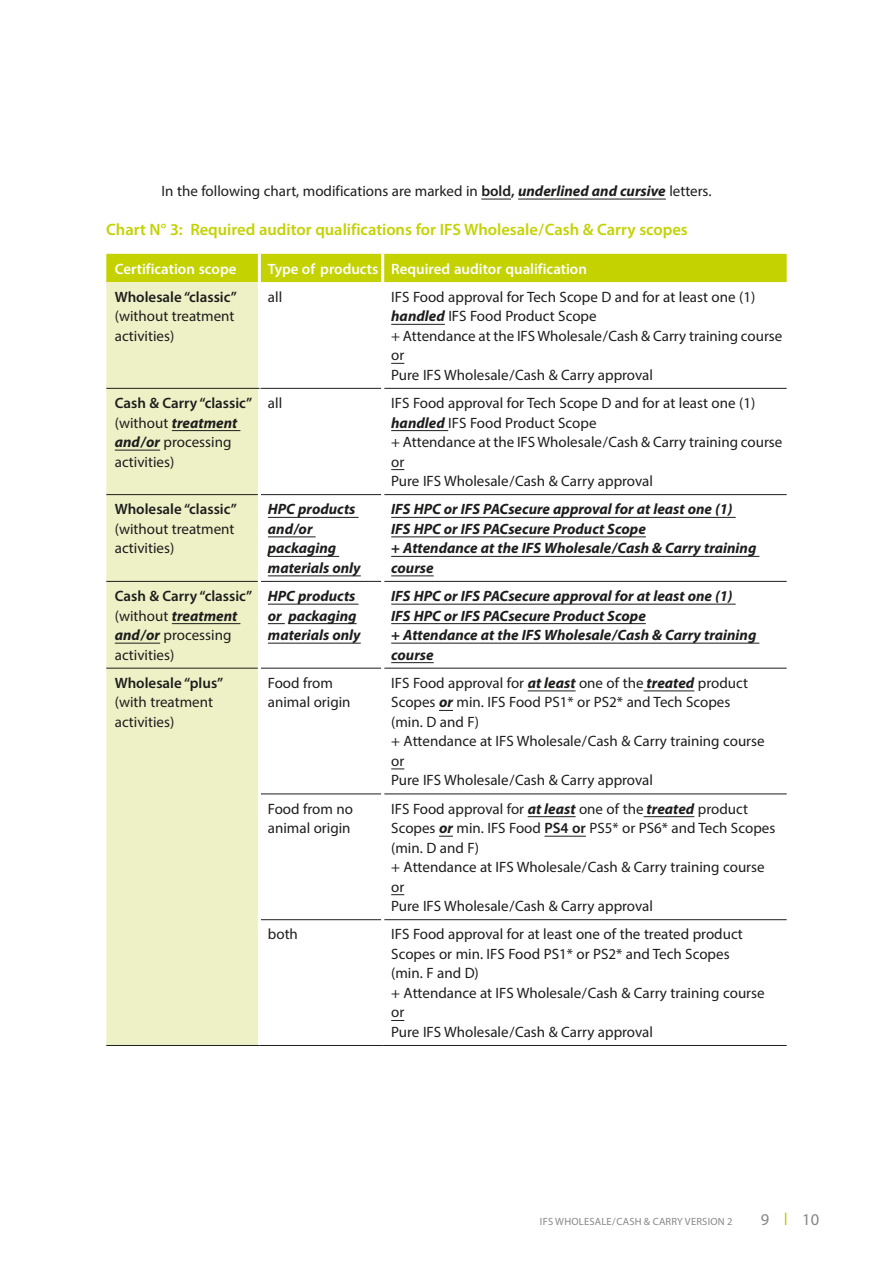
<style>
.page{position:relative;width:893px;height:1263px;background:#fff}
.page>*{position:absolute;margin:0;border:0;box-sizing:border-box;transform-origin:0 0}
.t1{font:600 16.5px "Myriad Pro";color:#c3d200}
.t2{font:16.5px "Myriad Pro";color:#878787}
.t3{font:15px/19.5px "Myriad Pro";color:#1d1d1c}
.t4{font:italic 700 15px/19.5px "Myriad Pro";color:#1d1d1c}
.t5{font:600 15px "Myriad Pro";color:#fff}
.t6{font:600 15px "Myriad Pro";color:#1d1d1c}
.t7{font:10.5px "Myriad Pro";letter-spacing:.02em;color:#878787}
.s1{font-weight:600}
.s2{font-weight:700;font-style:italic}
</style>
<div class="page">
<svg style="left:785px;top:1213px;width:1px;height:12px"></svg>
<hr style="left:481px;top:199px;width:30px;height:1px;background:#1d1d1c">
<hr style="left:518px;top:199px;width:148px;height:1px;background:#1d1d1c">
<div style="left:106px;top:254px;width:681px;height:28px;background:#c3d200"></div>
<div style="left:106px;top:282px;width:152px;height:763px;background:#eef1c6"></div>
<hr style="left:259px;top:388px;width:122px;height:1px;background:#1d1d1c">
<hr style="left:384px;top:388px;width:403px;height:1px;background:#1d1d1c">
<hr style="left:106px;top:494px;width:152px;height:1px;background:#1d1d1c">
<hr style="left:261px;top:494px;width:120px;height:1px;background:#1d1d1c">
<hr style="left:384px;top:494px;width:403px;height:1px;background:#1d1d1c">
<hr style="left:106px;top:581px;width:152px;height:1px;background:#1d1d1c">
<hr style="left:261px;top:581px;width:120px;height:1px;background:#1d1d1c">
<hr style="left:384px;top:581px;width:403px;height:1px;background:#1d1d1c">
<hr style="left:261px;top:668px;width:120px;height:1px;background:#1d1d1c">
<hr style="left:384px;top:668px;width:403px;height:1px;background:#1d1d1c">
<hr style="left:261px;top:794px;width:120px;height:1px;background:#1d1d1c">
<hr style="left:384px;top:794px;width:403px;height:1px;background:#1d1d1c">
<hr style="left:261px;top:919px;width:120px;height:1px;background:#1d1d1c">
<hr style="left:384px;top:919px;width:403px;height:1px;background:#1d1d1c">
<hr style="left:258px;top:254px;width:3px;height:28px;background:#fff">
<hr style="left:381px;top:254px;width:3px;height:28px;background:#fff">
<hr style="left:106px;top:668px;width:152px;height:1px;background:#1d1d1c">
<hr style="left:258px;top:388px;width:3px;height:107px;background:#fff">
<hr style="left:259px;top:1045px;width:124px;height:1px;background:#1d1d1c">
<hr style="left:383px;top:1045px;width:404px;height:1px;background:#1d1d1c">
<hr style="left:106px;top:1045px;width:153px;height:1px;background:#1d1d1c">
<hr style="left:106px;top:388px;width:153px;height:1px;background:#1d1d1c">
<hr style="left:391px;top:324px;width:54px;height:1px;background:#1d1d1c">
<svg style="left:391px;top:363px;width:13px;height:1px"></svg>
<hr style="left:172px;top:430px;width:68px;height:1px;background:#1d1d1c">
<hr style="left:115px;top:450px;width:45px;height:1px;background:#1d1d1c">
<hr style="left:391px;top:430px;width:57px;height:1px;background:#1d1d1c">
<svg style="left:391px;top:469px;width:13px;height:1px"></svg>
<hr style="left:268px;top:517px;width:90px;height:1px;background:#1d1d1c">
<hr style="left:268px;top:536px;width:48px;height:1px;background:#1d1d1c">
<hr style="left:268px;top:556px;width:71px;height:1px;background:#1d1d1c">
<hr style="left:268px;top:575px;width:93px;height:1px;background:#1d1d1c">
<hr style="left:391px;top:517px;width:345px;height:1px;background:#1d1d1c">
<hr style="left:391px;top:536px;width:255px;height:1px;background:#1d1d1c">
<hr style="left:391px;top:556px;width:368px;height:1px;background:#1d1d1c">
<hr style="left:391px;top:575px;width:43px;height:1px;background:#1d1d1c">
<hr style="left:172px;top:623px;width:68px;height:1px;background:#1d1d1c">
<hr style="left:115px;top:643px;width:45px;height:1px;background:#1d1d1c">
<hr style="left:268px;top:604px;width:90px;height:1px;background:#1d1d1c">
<svg style="left:268px;top:623px;width:17px;height:1px"></svg>
<hr style="left:288px;top:623px;width:69px;height:1px;background:#1d1d1c">
<hr style="left:268px;top:643px;width:93px;height:1px;background:#1d1d1c">
<hr style="left:391px;top:604px;width:345px;height:1px;background:#1d1d1c">
<hr style="left:391px;top:623px;width:255px;height:1px;background:#1d1d1c">
<hr style="left:391px;top:643px;width:368px;height:1px;background:#1d1d1c">
<hr style="left:391px;top:662px;width:43px;height:1px;background:#1d1d1c">
<hr style="left:528px;top:690px;width:48px;height:1px;background:#1d1d1c">
<hr style="left:644px;top:690px;width:50px;height:1px;background:#1d1d1c">
<svg style="left:439px;top:710px;width:14px;height:1px"></svg>
<svg style="left:391px;top:768px;width:13px;height:1px"></svg>
<hr style="left:528px;top:816px;width:48px;height:1px;background:#1d1d1c">
<hr style="left:644px;top:816px;width:50px;height:1px;background:#1d1d1c">
<svg style="left:439px;top:836px;width:14px;height:1px"></svg>
<hr style="left:544px;top:836px;width:42px;height:1px;background:#1d1d1c">
<svg style="left:391px;top:894px;width:13px;height:1px"></svg>
<svg style="left:391px;top:1020px;width:13px;height:1px"></svg>
<p class="t3" style="left:162px;top:181px;width:551px">In the following chart, modifications are marked in <span class="s1">bold,</span> <span class="s2">underlined and cursive</span> letters.</p>
<p class="t1" style="left:106px;top:219px;width:583px">Chart N° 3: Required auditor qualifications for IFS Wholesale/Cash &amp; Carry scopes</p>
<p class="t5" style="left:115px;top:259px;width:123px">Certification scope</p>
<p class="t5" style="left:268px;top:259px;width:321px">Type of products Required auditor qualification</p>
<p class="t6" style="left:115px;top:287px;width:124px">Wholesale “classic”</p>
<p class="t3" style="left:115px;top:306px;width:121px">(without treatment activities)</p>
<p class="t3" style="left:268px;top:287px;width:16px">all</p>
<p class="t3" style="left:391px;top:287px;width:393px">IFS Food approval for Tech Scope D and for at least one (1) <span class="s2">handled</span> IFS Food Product Scope<br>+ Attendance at the IFS Wholesale/Cash &amp; Carry training course or<br>Pure IFS Wholesale/Cash &amp; Carry approval</p>
<p class="t3" style="left:115px;top:393px;width:139px"><span class="s1">Cash &amp; Carry “classic” </span>(without <span class="s2">treatment and/or</span> processing activities)</p>
<p class="t3" style="left:268px;top:393px;width:16px">all</p>
<p class="t3" style="left:391px;top:393px;width:393px">IFS Food approval for Tech Scope D and for at least one (1) <span class="s2">handled</span> IFS Food Product Scope<br>+ Attendance at the IFS Wholesale/Cash &amp; Carry training course or<br>Pure IFS Wholesale/Cash &amp; Carry approval</p>
<p class="t6" style="left:115px;top:500px;width:124px">Wholesale “classic”</p>
<p class="t3" style="left:115px;top:519px;width:121px">(without treatment activities)</p>
<p class="t4" style="left:268px;top:499px;width:94px">HPC products and/or packaging materials only</p>
<p class="t4" style="left:391px;top:499px;width:367px">IFS HPC or IFS PACsecure approval for at least one (1)<br>IFS HPC or IFS PACsecure Product Scope<br>+ Attendance at the IFS Wholesale/Cash &amp; Carry training course</p>
<p class="t3" style="left:115px;top:586px;width:139px"><span class="s1">Cash &amp; Carry “classic” </span>(without <span class="s2">treatment and/or</span> processing activities)</p>
<p class="t4" style="left:268px;top:586px;width:94px">HPC products or packaging materials only</p>
<p class="t4" style="left:391px;top:586px;width:367px">IFS HPC or IFS PACsecure approval for at least one (1)<br>IFS HPC or IFS PACsecure Product Scope<br>+ Attendance at the IFS Wholesale/Cash &amp; Carry training course</p>
<p class="t6" style="left:115px;top:673px;width:110px">Wholesale “plus”</p>
<p class="t3" style="left:115px;top:692px;width:100px">(with treatment activities)</p>
<p class="t3" style="left:268px;top:673px;width:84px">Food from animal origin</p>
<p class="t3" style="left:391px;top:673px;width:375px">IFS Food approval for <span class="s2">at least</span> one of the <span class="s2">treated</span> product Scopes <span class="s2">or</span> min. IFS Food PS1* or PS2* and Tech Scopes (min. D and F)<br>+ Attendance at IFS Wholesale/Cash &amp; Carry training course or<br>Pure IFS Wholesale/Cash &amp; Carry approval</p>
<p class="t3" style="left:268px;top:799px;width:87px">Food from no animal origin</p>
<p class="t3" style="left:391px;top:799px;width:386px">IFS Food approval for <span class="s2">at least</span> one of the <span class="s2">treated</span> product Scopes <span class="s2">or</span> min. IFS Food <span class="s1">PS4 or</span> PS5* or PS6* and Tech Scopes (min. D and F)<br>+ Attendance at IFS Wholesale/Cash &amp; Carry training course or<br>Pure IFS Wholesale/Cash &amp; Carry approval</p>
<p class="t3" style="left:268px;top:924px;width:32px">both</p>
<p class="t3" style="left:391px;top:924px;width:375px">IFS Food approval for at least one of the treated product Scopes or min. IFS Food PS1* or PS2* and Tech Scopes (min. F and D)<br>+ Attendance at IFS Wholesale/Cash &amp; Carry training course or<br>Pure IFS Wholesale/Cash &amp; Carry approval</p>
<p class="t7" style="left:540px;top:1215px;width:194px">IFS WHOLESALE/CASH &amp; CARRY VERSION 2</p>
<p class="t2" style="left:761px;top:1209px;width:10px">9</p>
<p class="t2" style="left:802px;top:1209px;width:18px">10</p>
</div>
